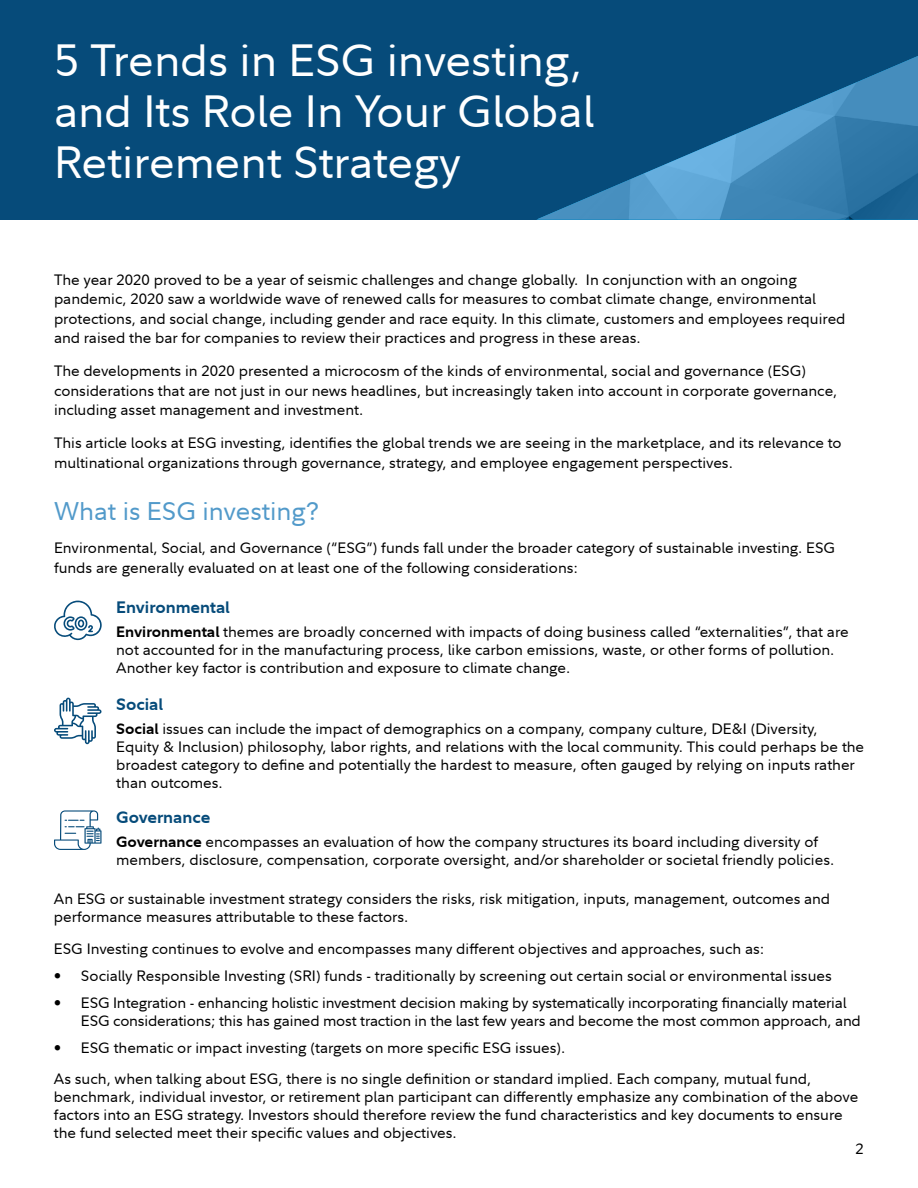
<style>
.page{position:relative;width:918px;height:1188px;background:#fff}
.page>*{position:absolute;margin:0;border:0;box-sizing:border-box;transform-origin:0 0}
.t1{font:45px/51px "Fidelity Sans";color:#fff}
.t2{font:25.5px "Fidelity Sans";color:#529aca}
.t3{font:700 16.5px "Fidelity Sans";color:#064b7a}
.t4{font:15px/18px "Fidelity Sans";color:#000}
.s1{font-weight:700}
</style>
<div class="page">
<div style="left:0;top:0;width:918px;height:220px;background:#064b7a"></div>
<img style="left:536px;top:56px;width:382px;height:164px">
<svg style="left:54px;top:810px;width:48px;height:40px"></svg>
<svg style="left:54px;top:600px;width:48px;height:40px"></svg>
<svg style="left:54px;top:698px;width:48px;height:46px"></svg>
<h1 class="t1" style="left:54px;top:34px;width:541px">5 Trends in ESG investing, and Its Role In Your Global<br>Retirement Strategy</h1>
<p class="t4" style="left:54px;top:269px;width:793px;line-height:19.5px">The year 2020 proved to be a year of seismic challenges and change globally. In conjunction with an ongoing pandemic, 2020 saw a worldwide wave of renewed calls for measures to combat climate change, environmental protections, and social change, including gender and race equity. In this climate, customers and employees required and raised the bar for companies to review their practices and progress in these areas.</p>
<p class="t4" style="left:54px;top:361px;width:785px;line-height:19.5px">The developments in 2020 presented a microcosm of the kinds of environmental, social and governance (ESG) considerations that are not just in our news headlines, but increasingly taken into account in corporate governance, including asset management and investment.</p>
<p class="t4" style="left:54px;top:433px;width:789px;line-height:19.5px">This article looks at ESG investing, identifies the global trends we are seeing in the marketplace, and its relevance to multinational organizations through governance, strategy, and employee engagement perspectives.</p>
<h2 class="t2" style="left:54px;top:494px;width:267px">What is ESG investing?</h2>
<p class="t4" style="left:54px;top:538px;width:783px;line-height:19.5px">Environmental, Social, and Governance (“ESG”) funds fall under the broader category of sustainable investing. ESG funds are generally evaluated on at least one of the following considerations:</p>
<p class="t3" style="left:116px;top:596px;width:115px">Environmental</p>
<p class="t4" style="left:116px;top:623px;width:734px"><span class="s1">Environmental</span> themes are broadly concerned with impacts of doing business called “externalities”, that are not accounted for in the manufacturing process, like carbon emissions, waste, or other forms of pollution.<br>Another key factor is contribution and exposure to climate change.</p>
<p class="t3" style="left:116px;top:693px;width:48px">Social</p>
<p class="t4" style="left:116px;top:720px;width:749px"><span class="s1">Social</span> issues can include the impact of demographics on a company, company culture, DE&amp;I (Diversity, Equity &amp; Inclusion) philosophy, labor rights, and relations with the local community. This could perhaps be the broadest category to define and potentially the hardest to measure, often gauged by relying on inputs rather than outcomes.</p>
<p class="t3" style="left:116px;top:806px;width:96px">Governance</p>
<p class="t4" style="left:116px;top:832px;width:719px"><span class="s1">Governance</span> encompasses an evaluation of how the company structures its board including diversity of members, disclosure, compensation, corporate oversight, and/or shareholder or societal friendly policies.</p>
<p class="t4" style="left:54px;top:890px;width:778px">An ESG or sustainable investment strategy considers the risks, risk mitigation, inputs, management, outcomes and performance measures attributable to these factors.</p>
<p class="t4" style="left:54px;top:939px;width:712px">ESG Investing continues to evolve and encompasses many different objectives and approaches, such as:</p>
<p class="t4" style="left:54px;top:966px;width:779px">• Socially Responsible Investing (SRI) funds - traditionally by screening out certain social or environmental issues</p>
<p class="t4" style="left:81px;top:993px;width:781px;text-indent:-27px">• ESG Integration - enhancing holistic investment decision making by systematically incorporating financially material<br>ESG considerations; this has gained most traction in the last few years and become the most common approach, and</p>
<p class="t4" style="left:54px;top:1032px;width:759px;line-height:31.5px">• ESG thematic or impact investing (targets on more specific ESG issues).<br>As such, when talking about ESG, there is no single definition or standard implied. Each company, mutual fund,</p>
<p class="t4" style="left:54px;top:1088px;width:806px">benchmark, individual investor, or retirement plan participant can differently emphasize any combination of the above factors into an ESG strategy. Investors should therefore review the fund characteristics and key documents to ensure the fund selected meet their specific values and objectives.</p>
<p class="t4" style="left:856px;top:1139px;width:10px">2</p>
</div>
